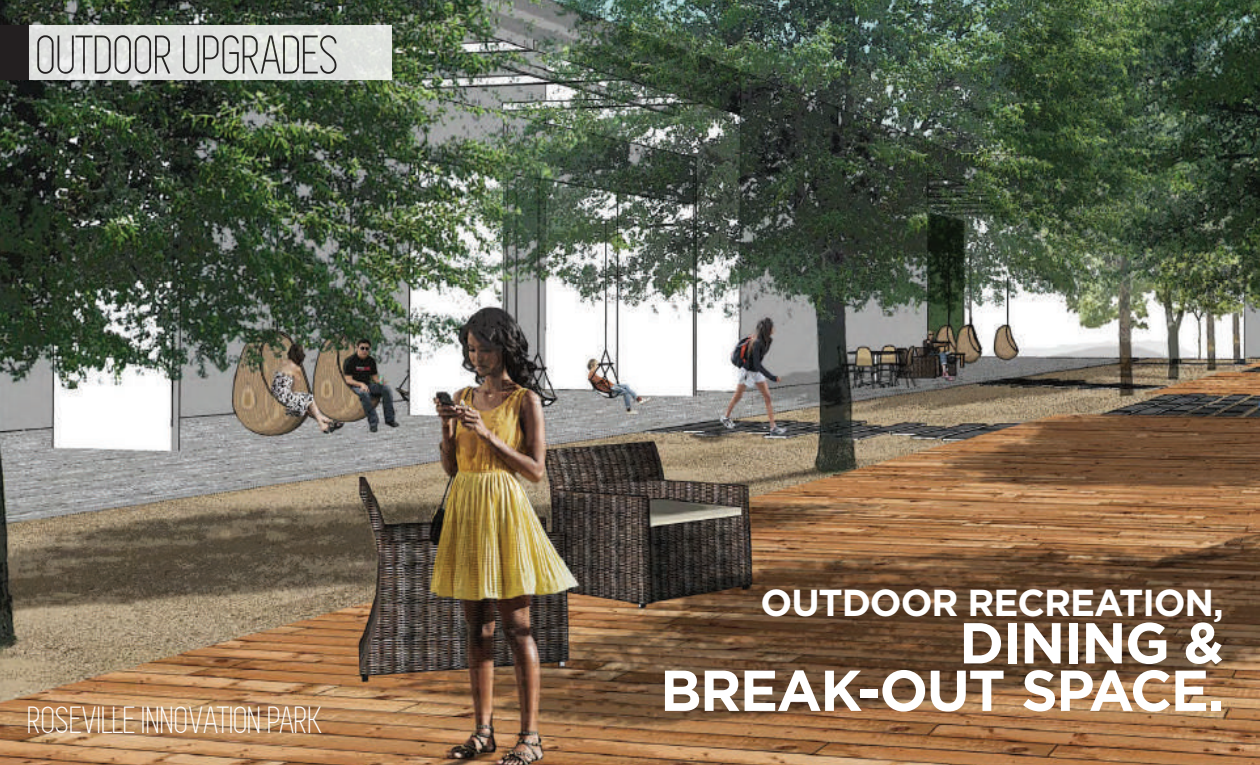
<style>
.page{position:relative;width:1260px;height:765px;background:#fff}
.page>*{position:absolute;margin:0;border:0;box-sizing:border-box;transform-origin:0 0}
.t1{font:700 57.5px/47.5px "Gotham";letter-spacing:-.03em;color:#fff;text-align:right}
.t2{font:56.25px "Simplifica";color:#231f20}
.t3{font:39.38px "Simplifica";color:#fff}
.t4{font:700 37.5px "Gotham";letter-spacing:-.03em;color:#fff}
</style>
<div class="page">
<img style="left:0;top:0;width:1260px;height:765px">
<svg style="left:29px;top:25px;width:362px;height:55px;background:#e0e2df"></svg>
<div style="left:0;top:25px;width:29px;height:55px;background:#231f20"></div>
<h2 class="t2" style="left:37px;top:26px;width:305px">OUTDOOR UPGRADES</h2>
<p class="t3" style="left:29px;top:700px;width:296px">ROSEVILLE INNOVATION PARK</p>
<p class="t4" style="left:761px;top:578px;width:465px">OUTDOOR RECREATION,</p>
<h1 class="t1" style="left:660px;top:619px;width:565px">DINING &amp;<br>BREAK-OUT SPACE.</h1>
</div>
